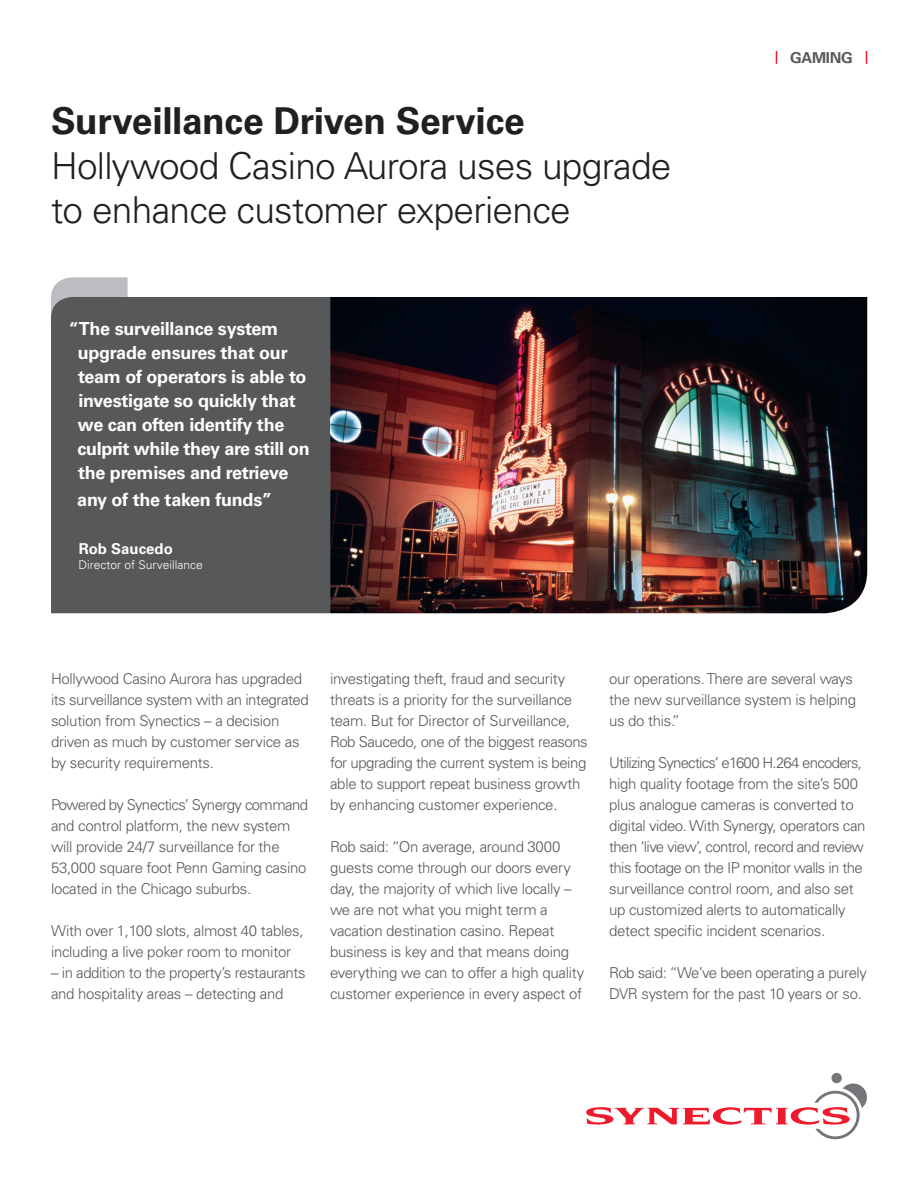
<style>
.page{position:relative;width:918px;height:1188px;background:#fff}
.page>*{position:absolute;margin:0;border:0;box-sizing:border-box;transform-origin:0 0}
.t1{font:300 37.05px/44.5px "Univers";letter-spacing:-.02em;color:#231f20}
.t2{font:700 37.05px "Univers";letter-spacing:-.01em;color:#231f20}
.t3{font:700 18px/24px "Univers";letter-spacing:-.015em;color:#fff}
.t4{font:300 15px/21px "Univers";letter-spacing:-.02em;color:#57585a}
.t5{font:700 15px "Univers";color:#fff}
.t6{font:700 15px "Univers";letter-spacing:-.02em;color:#57585a}
.t7{font:300 12px "Univers";color:#fff}
</style>
<div class="page">
<div style="left:831px;top:1073px;width:11px;height:10px;background:#76767a;border-radius:50%"></div>
<svg style="left:586px;top:1084px;width:281px;height:55px"></svg>
<img style="left:330px;top:297px;width:537px;height:316px">
<svg style="left:51px;top:277px;width:77px;height:20px;background:#c1c2c5"></svg>
<div style="left:51px;top:297px;width:279px;height:316px;background:#57585a"></div>
<svg style="left:866px;top:51px;width:1px;height:13px"></svg>
<svg style="left:776px;top:51px;width:1px;height:13px"></svg>
<h1 class="t2" style="left:51px;top:99px;width:475px">Surveillance Driven Service</h1>
<h1 class="t1" style="left:51px;top:143px;width:622px">Hollywood Casino Aurora uses upgrade to enhance customer experience</h1>
<p class="t3" style="left:77px;top:317px;width:234px;text-indent:-9px">“The surveillance system upgrade ensures that our team of operators is able to investigate so quickly that we can often identify the culprit while they are still on the premises and retrieve</p>
<p class="t3" style="left:77px;top:488px;width:196px">any of the taken funds”</p>
<p class="t5" style="left:79px;top:540px;width:96px">Rob Saucedo</p>
<p class="t7" style="left:78px;top:557px;width:126px">Director of Surveillance</p>
<p class="t6" style="left:790px;top:49px;width:64px">GAMING</p>
<p class="t4" style="left:51px;top:668px;width:259px">Hollywood Casino Aurora has upgraded its surveillance system with an integrated solution from Synectics – a decision driven as much by customer service as by security requirements.</p>
<p class="t4" style="left:51px;top:794px;width:259px">Powered by Synectics’ Synergy command and control platform, the new system will provide 24/7 surveillance for the 53,000 square foot Penn Gaming casino located in the Chicago suburbs.</p>
<p class="t4" style="left:51px;top:920px;width:254px">With over 1,100 slots, almost 40 tables, including a live poker room to monitor</p>
<p class="t4" style="left:51px;top:962px;width:256px">– in addition to the property’s restaurants and hospitality areas – detecting and</p>
<p class="t4" style="left:330px;top:668px;width:259px">investigating theft, fraud and security threats is a priority for the surveillance team. But for Director of Surveillance, Rob Saucedo, one of the biggest reasons for upgrading the current system is being able to support repeat business growth by enhancing customer experience.</p>
<p class="t4" style="left:330px;top:836px;width:256px">Rob said: “On average, around 3000 guests come through our doors every day, the majority of which live locally – we are not what you might term a vacation destination casino. Repeat business is key and that means doing everything we can to offer a high quality customer experience in every aspect of</p>
<p class="t4" style="left:609px;top:668px;width:249px">our operations. There are several ways the new surveillance system is helping us do this.”</p>
<p class="t4" style="left:609px;top:752px;width:258px">Utilizing Synectics’ e1600 H.264 encoders, high quality footage from the site’s 500 plus analogue cameras is converted to digital video. With Synergy, operators can then ‘live view’, control, record and review this footage on the IP monitor walls in the surveillance control room, and also set up customized alerts to automatically detect specific incident scenarios.</p>
<p class="t4" style="left:609px;top:962px;width:259px">Rob said: “We’ve been operating a purely<br>DVR system for the past 10 years or so.</p>
</div>
